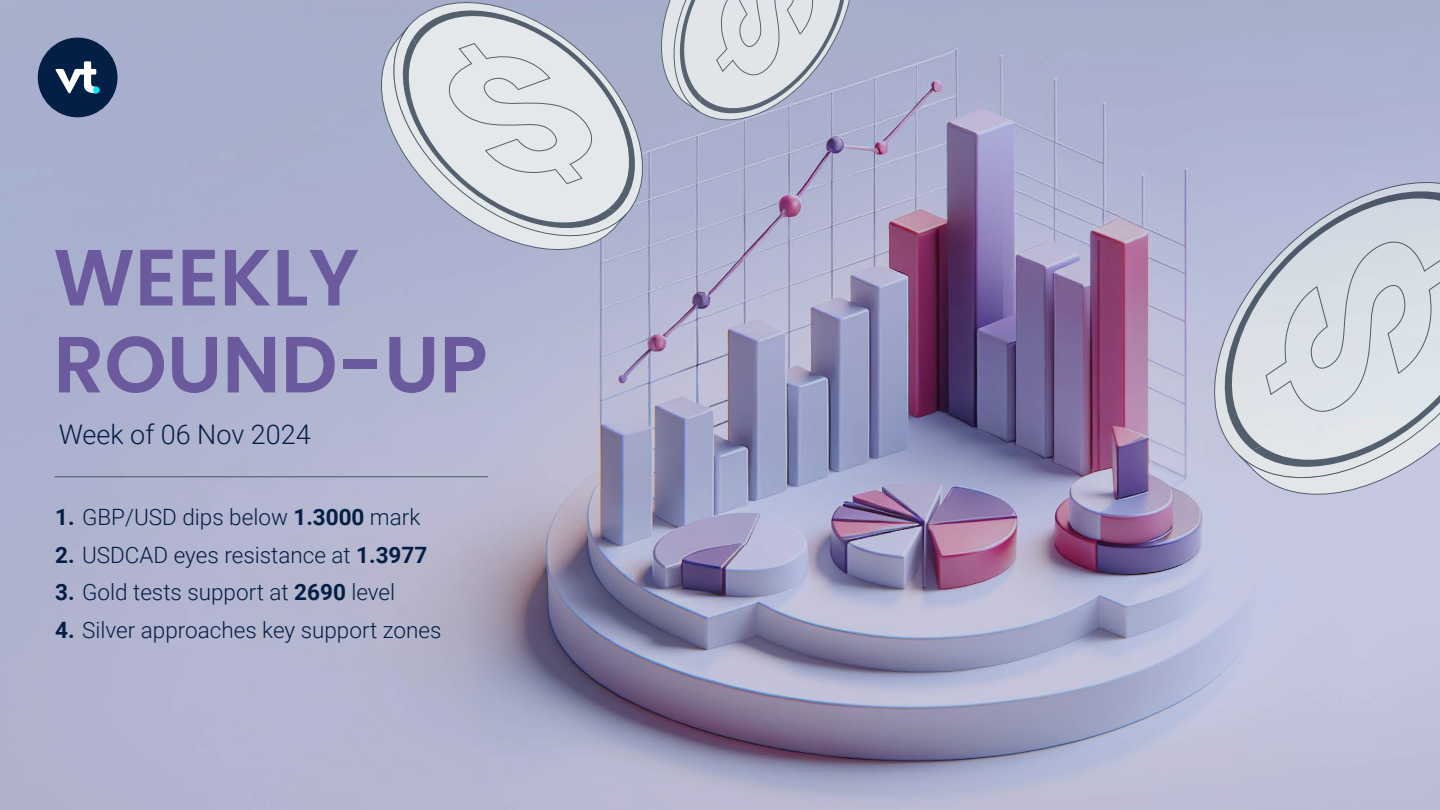
<style>
.page{position:relative;width:1440px;height:810px;background:#fff}
.page>*{position:absolute;margin:0;border:0;box-sizing:border-box;transform-origin:0 0}
.t1{font:600 79.5px/87px "Poppins";color:#6b5a9d}
.t2{font:300 27px "Roboto";color:#031f45}
.t3{font:300 22.5px "Roboto";color:#031f45}
.s1{font-weight:700}
</style>
<div class="page">
<img style="left:0;top:0;width:1440px;height:810px">
<svg style="left:376px;top:0;width:284px;height:252px"></svg>
<svg style="left:363px;top:8px;width:264px;height:257px"></svg>
<svg style="left:388px;top:0;width:263px;height:241px;fill:#adb2cf"></svg>
<svg style="left:413px;top:0;width:238px;height:211px;fill:#a7aecb"></svg>
<svg style="left:388px;top:38px;width:227px;height:203px"></svg>
<svg style="left:661px;top:0;width:192px;height:120px"></svg>
<div style="left:38px;top:38px;width:79px;height:79px;background:#031f45;border-radius:50%"></div>
<svg style="left:55px;top:61px;width:43px;height:32px"></svg>
<div style="left:93px;top:87px;width:7px;height:6px;background:#00eaff;border-radius:50%"></div>
<h1 class="t1" style="left:53px;top:235px;width:436px">WEEKLY<br>ROUND-UP</h1>
<p class="t2" style="left:59px;top:415px;width:254px">Week of 06 Nov 2024</p>
<p class="t3" style="left:55px;top:501px;width:367px"><span class="s1">1.</span> GBP/USD dips below <span class="s1">1.3000</span> mark</p>
<p class="t3" style="left:55px;top:539px;width:374px"><span class="s1">2.</span> USDCAD eyes resistance at <span class="s1">1.3977</span></p>
<p class="t3" style="left:55px;top:576px;width:342px"><span class="s1">3.</span> Gold tests support at <span class="s1">2690</span> level</p>
<p class="t3" style="left:55px;top:614px;width:388px"><span class="s1">4.</span> Silver approaches key support zones</p>
</div>
